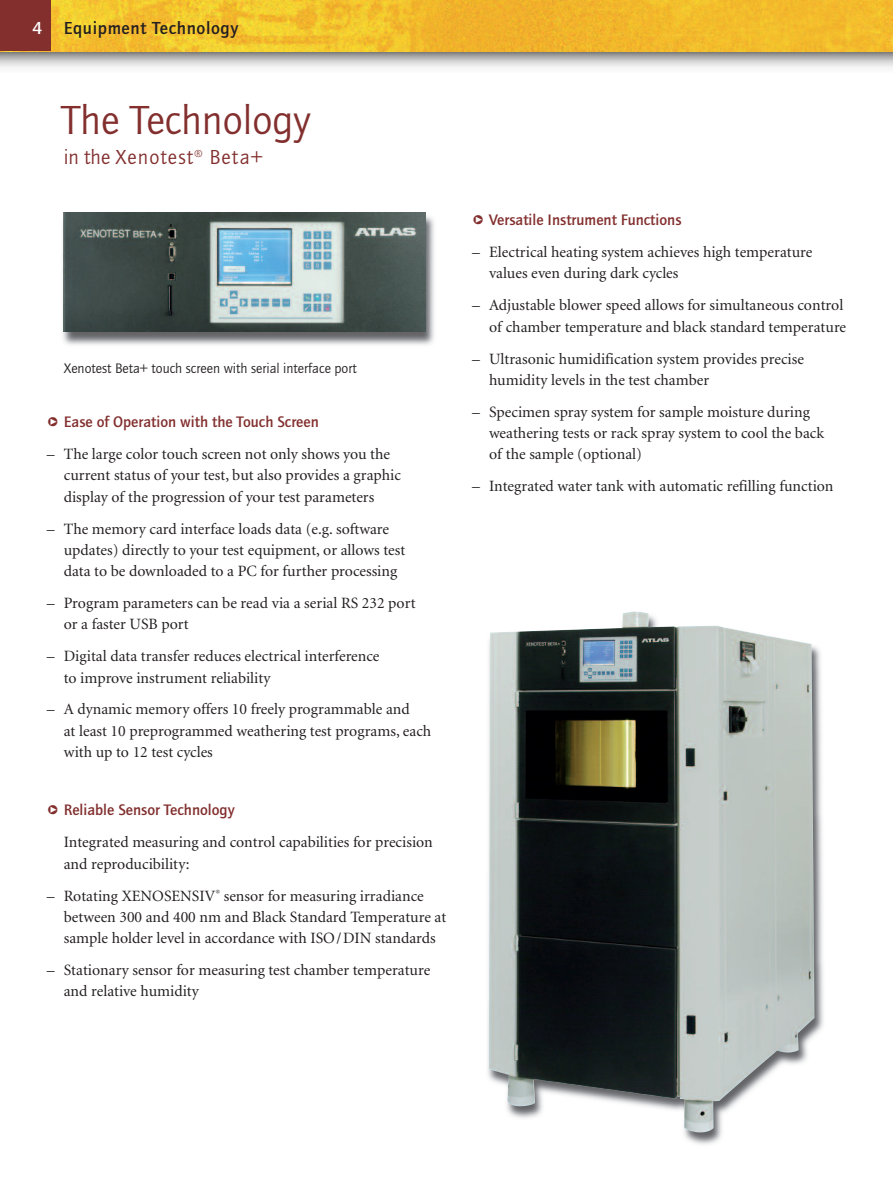
<style>
.page{position:relative;width:893px;height:1191px;background:#fff}
.page>*{position:absolute;margin:0;border:0;box-sizing:border-box;transform-origin:0 0}
.t1{font:42px "Quay Itc T";color:#822f2e}
.t2{font:21px "Quay Itc T";letter-spacing:.055em;color:#822f2e}
.t3{font:700 18px "Quay Itc T";letter-spacing:.035em;color:#231f20}
.t4{font:700 18px "Quay Itc T";color:#fff}
.t5{font:15.75px/21.3px "Minion";color:#231f20}
.t6{font:700 15.75px "Quay Itc T";color:#822f2e}
.t7{font:14.25px "Quay Itc T";color:#231f20}
</style>
<div class="page">
<img style="left:487px;top:646px;width:337px;height:499px">
<img style="left:489px;top:611px;width:325px;height:521px">
<img style="left:0;top:51px;width:893px;height:17px">
<img style="left:51px;top:0;width:842px;height:51px">
<div style="left:0;top:0;width:51px;height:51px;background:#822f2e"></div>
<img style="left:63px;top:212px;width:371px;height:133px">
<img style="left:64px;top:213px;width:361px;height:119px">
<p class="t4" style="left:33px;top:17px;width:11px">4</p>
<p class="t3" style="left:64px;top:17px;width:176px">Equipment Technology</p>
<h1 class="t1" style="left:62px;top:95px;width:250px">The Technology</h1>
<h2 class="t2" style="left:64px;top:145px;width:200px">in the Xenotest<sup>®</sup> Beta+</h2>
<p class="t7" style="left:64px;top:360px;width:294px">Xenotest Beta+ touch screen with serial interface port</p>
<p class="t6" style="left:47px;top:413px;width:273px">❑ Ease of Operation with the Touch Screen</p>
<p class="t5" style="left:64px;top:445px;width:339px;text-indent:-17px">– The large color touch screen not only shows you the current status of your test, but also provides a graphic display of the progression of your test parameters</p>
<p class="t5" style="left:64px;top:519px;width:343px;text-indent:-17px">– The memory card interface loads data (e.g. software updates) directly to your test equipment, or allows test data to be downloaded to a PC for further processing</p>
<p class="t5" style="left:64px;top:593px;width:353px;text-indent:-17px">– Program parameters can be read via a serial RS 232 port or a faster USB port</p>
<p class="t5" style="left:64px;top:647px;width:317px;text-indent:-17px">– Digital data transfer reduces electrical interference to improve instrument reliability</p>
<p class="t5" style="left:64px;top:700px;width:369px;text-indent:-17px">– A dynamic memory offers 10 freely programmable and<br>at least 10 preprogrammed weathering test programs, each with up to 12 test cycles</p>
<p class="t6" style="left:47px;top:801px;width:189px">❑ Reliable Sensor Technology</p>
<p class="t5" style="left:64px;top:833px;width:371px">Integrated measuring and control capabilities for precision and reproducibility:</p>
<p class="t5" style="left:64px;top:886px;width:384px;text-indent:-17px">– Rotating XENOSENSIV<sup>®</sup> sensor for measuring irradiance between 300 and 400 nm and Black Standard Temperature at sample holder level in accordance with ISO/DIN standards</p>
<p class="t5" style="left:64px;top:960px;width:368px;text-indent:-17px">– Stationary sensor for measuring test chamber temperature and relative humidity</p>
<p class="t6" style="left:472px;top:211px;width:211px">❑ Versatile Instrument Functions</p>
<p class="t5" style="left:489px;top:243px;width:325px;text-indent:-17px">– Electrical heating system achieves high temperature values even during dark cycles</p>
<p class="t5" style="left:472px;top:296px;width:376px;text-align:right">– Adjustable blower speed allows for simultaneous control of chamber temperature and black standard temperature</p>
<p class="t5" style="left:489px;top:349px;width:316px;text-indent:-17px">– Ultrasonic humidification system provides precise humidity levels in the test chamber</p>
<p class="t5" style="left:489px;top:402px;width:337px;text-indent:-17px">– Specimen spray system for sample moisture during weathering tests or rack spray system to cool the back of the sample (optional)</p>
<p class="t5" style="left:472px;top:477px;width:363px">– Integrated water tank with automatic refilling function</p>
</div>
